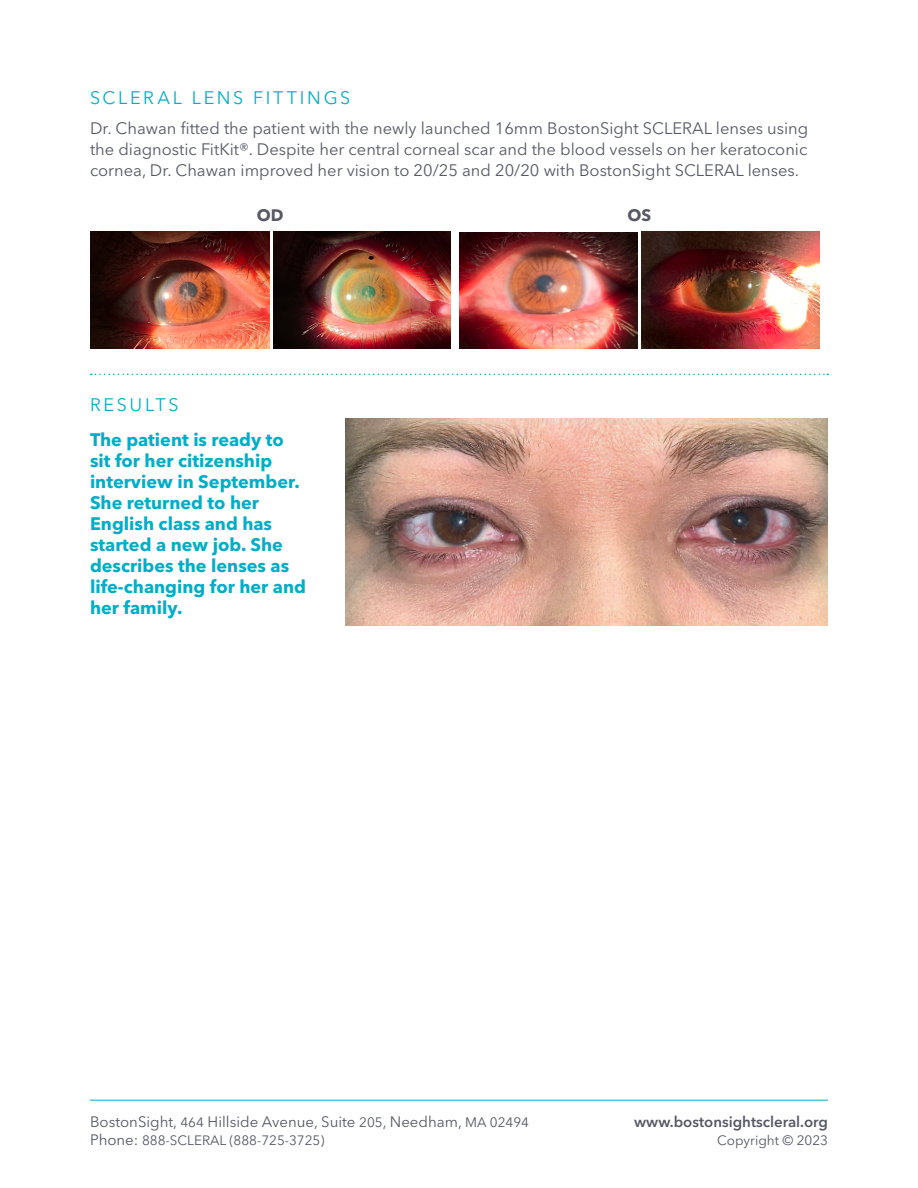
<style>
.page{position:relative;width:918px;height:1188px;background:#fff}
.page>*{position:absolute;margin:0;border:0;box-sizing:border-box;transform-origin:0 0}
.Results_Quote{font:700 18px/21px "Avenir Next LT Pro";color:#00aec8}
.Section_Title{font:18px "Avenir Next LT Pro";letter-spacing:.15em;color:#00aec8}
.Results_Title{font:18px "Avenir Next LT Pro";letter-spacing:.15em;color:#00aec8}
.Text{font:16.5px/21px "Avenir Next LT Pro";color:#565965;text-align:justify}
.Text_Subhead{font:700 16.5px "Avenir Next LT Pro";color:#565965}
.t1{font:15px "Avenir Next LT Pro";color:#565965}
.t2{font:600 15px "Avenir Next LT Pro";color:#565965}
.t3{font:13.5px "Avenir Next LT Pro";color:#565965}
.s1{font-size:13.5px}
.s2{font-size:15px}
</style>
<div class="page">
<hr style="left:90px;top:1100px;width:738px;height:1px;background:#00aec8">
<img style="left:459px;top:232px;width:179px;height:116px">
<img style="left:642px;top:231px;width:178px;height:117px">
<img style="left:90px;top:231px;width:179px;height:117px">
<img style="left:273px;top:231px;width:178px;height:117px">
<svg style="left:91px;top:374px;width:737px;height:1px"></svg>
<img style="left:345px;top:419px;width:483px;height:206px">
<p class="Section_Title" style="left:90px;top:87px;width:262px">SCLERAL LENS FITTINGS</p>
<p class="Text" style="left:90px;top:117px;width:720px">Dr. Chawan fitted the patient with the newly launched 16mm BostonSight SCLERAL lenses using the diagnostic FitKit®. Despite her central corneal scar and the blood vessels on her keratoconic cornea, Dr. Chawan improved her vision to 20/25 and 20/20 with BostonSight SCLERAL lenses.</p>
<p class="Text_Subhead" style="left:257px;top:205px;width:28px">OD</p>
<p class="Text_Subhead" style="left:627px;top:205px;width:25px">OS</p>
<p class="Results_Title" style="left:90px;top:394px;width:90px">RESULTS</p>
<p class="Results_Quote" style="left:90px;top:429px;width:218px">The patient is ready to sit for her citizenship interview in September.<br>She returned to her<br>English class and has started a new job. She describes the lenses as life-changing for her and her family.</p>
<p class="t1" style="left:90px;top:1113px;width:441px">BostonSight, <span class="s1">464</span> Hillside Avenue, Suite <span class="s1">205</span>, Needham, <span class="s1">MA 02494</span></p>
<p class="t2" style="left:634px;top:1113px;width:195px">www.bostonsightscleral.org</p>
<p class="t3" style="left:90px;top:1133px;width:236px"><span class="s2">Phone:</span> 888-SCLERAL (888-725-3725)</p>
<p class="t3" style="left:717px;top:1133px;width:112px">Copyright © 2023</p>
</div>
